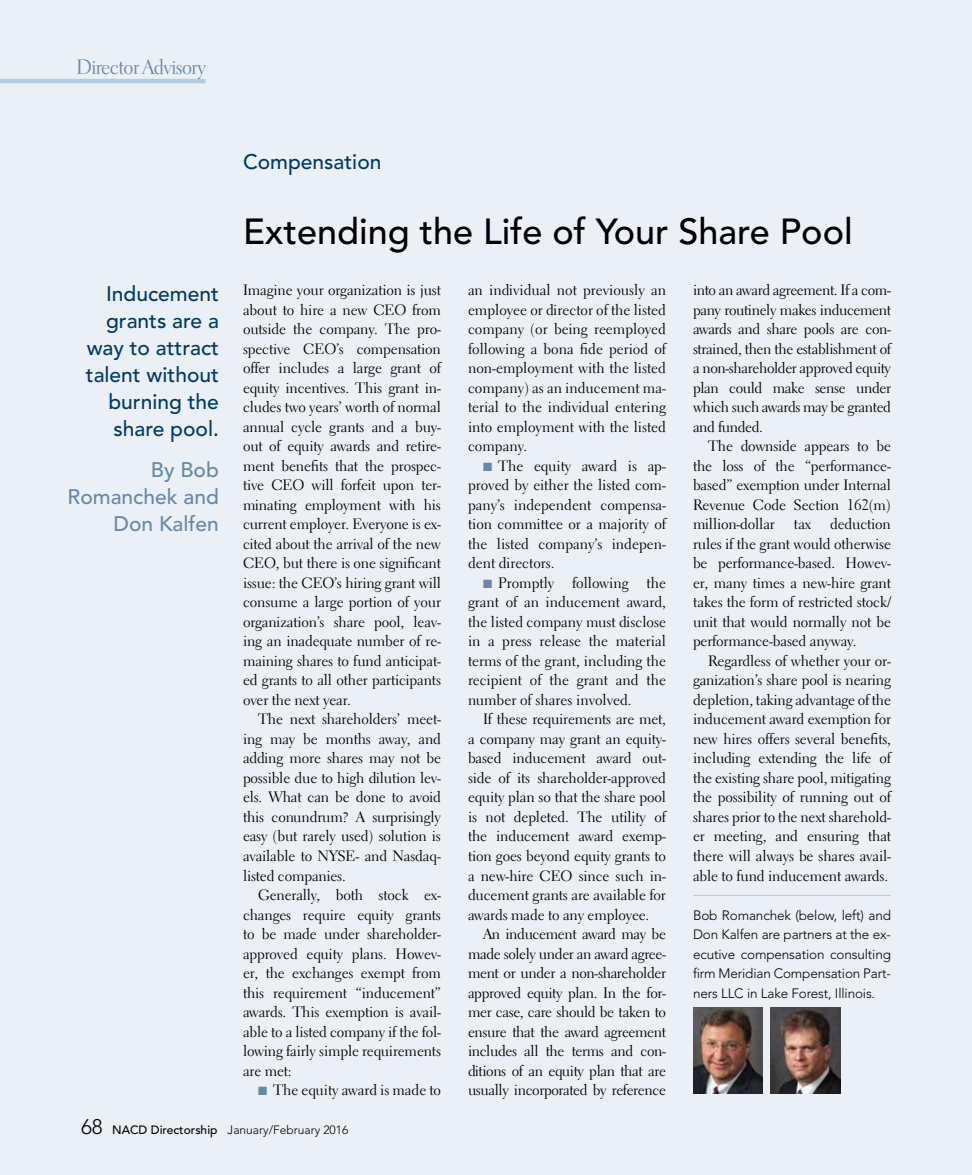
<style>
.page{position:relative;width:972px;height:1175px;background:#fff}
.page>*{position:absolute;margin:0;border:0;box-sizing:border-box;transform-origin:0 0}
.HED{font:500 36px "Avenir";color:#000}
.DEK{font:500 21px/27px "Avenir";color:#003a63;text-align:right}
.BYLINE{font:500 21px/27px "Avenir";color:#6988a5;text-align:right}
.t1{font:21px "Electra LH Display";letter-spacing:.005em;color:#6988a5}
.t2{font:300 21px "Avenir";color:#000}
.BODY_TEXT{font:15px/19.5px "Electra LH";letter-spacing:-.01em;color:#000;text-align:justify}
.BODY_TEXT_1ST_PARA{font:15px/19.5px "Electra LH";color:#000;text-align:justify}
.BIO{font:300 13.5px/19.5px "Avenir";letter-spacing:-.01em;color:#000;text-align:justify}
.t3{font:300 12px "Avenir";color:#000}
.t4{font:500 12px "Avenir";color:#000}
.s1{color:#6988a5}
</style>
<div class="page">
<div style="left:0;top:0;width:972px;height:1174px;background:#ebf0f6"></div>
<hr style="left:0;top:79px;width:205px;height:4px;background:#b5cbdf">
<hr style="left:693px;top:895px;width:198px;height:1px;background:#b5cbdf">
<img style="left:693px;top:1007px;width:69px;height:87px">
<img style="left:771px;top:1007px;width:69px;height:87px">
<h2 class="t1" style="left:77px;top:54px;width:130px">Director Advisory</h2>
<p class="DEK" style="left:86px;top:281px;width:135px">Inducement grants are a way to attract talent without burning the share pool.</p>
<p class="BYLINE" style="left:68px;top:456px;width:153px">By Bob<br>Romanchek and<br>Don Kalfen</p>
<p class="DEK" style="left:243px;top:149px;width:140px">Compensation</p>
<p class="HED" style="left:243px;top:210px;width:611px">Extending the Life of Your Share Pool</p>
<p class="BODY_TEXT_1ST_PARA" style="left:243px;top:280px;width:200px">Imagine your organization is just about to hire a new CEO from outside the company. The pro&shy;spective CEO’s compensation offer includes a large grant of equity incentives. This grant in&shy;cludes two years’ worth of normal annual cycle grants and a buy&shy;out of equity awards and retire&shy;ment benefits that the prospec&shy;tive CEO will forfeit upon ter&shy;minating employment with his current employer. Everyone is ex&shy;cited about the arrival of the new CEO, but there is one significant issue: the CEO’s hiring grant will consume a large portion of your organization’s share pool, leav&shy;ing an inadequate number of re&shy;maining shares to fund anticipat&shy;ed grants to all other participants over the next year.</p>
<p class="BODY_TEXT" style="left:243px;top:709px;width:200px;text-indent:15px">The next shareholders’ meet&shy;ing may be months away, and adding more shares may not be possible due to high dilution lev&shy;els. What can be done to avoid this conundrum? A surprisingly easy (but rarely used) solution is available to NYSE- and Nasdaq&shy;listed companies.</p>
<p class="BODY_TEXT" style="left:243px;top:885px;width:200px;text-indent:15px">Generally, both stock ex&shy;changes require equity grants to be made under shareholder&shy;approved equity plans. Howev&shy;er, the exchanges exempt from this requirement “inducement” awards. This exemption is avail&shy;able to a listed company if the fol&shy;lowing fairly simple requirements are met:</p>
<p class="BODY_TEXT_1ST_PARA" style="left:258px;top:1080px;width:185px"><span class="s1">■</span> The equity award is made to</p>
<p class="BODY_TEXT_1ST_PARA" style="left:468px;top:280px;width:200px">an individual not previously an employee or director of the listed company (or being reemployed following a bona fide period of non-employment with the listed company) as an inducement ma&shy;terial to the individual entering into employment with the listed company.</p>
<p class="BODY_TEXT_1ST_PARA" style="left:468px;top:456px;width:200px;text-indent:15px"><span class="s1">■</span> The equity award is ap&shy;proved by either the listed com&shy;pany’s independent compensa&shy;tion committee or a majority of the listed company’s indepen&shy;dent directors.</p>
<p class="BODY_TEXT_1ST_PARA" style="left:468px;top:573px;width:200px;text-indent:15px"><span class="s1">■</span> Promptly following the grant of an inducement award, the listed company must disclose in a press release the material terms of the grant, including the recipient of the grant and the number of shares involved.</p>
<p class="BODY_TEXT" style="left:468px;top:709px;width:200px;text-indent:15px">If these requirements are met, a company may grant an equity&shy;based inducement award out&shy;side of its shareholder-approved equity plan so that the share pool is not depleted. The utility of the inducement award exemp&shy;tion goes beyond equity grants to a new-hire CEO since such in&shy;ducement grants are available for awards made to any employee.</p>
<p class="BODY_TEXT" style="left:468px;top:924px;width:200px;text-indent:15px">An inducement award may be made solely under an award agree&shy;ment or under a non-shareholder approved equity plan. In the for&shy;mer case, care should be taken to ensure that the award agreement includes all the terms and con&shy;ditions of an equity plan that are usually incorporated by reference</p>
<p class="BODY_TEXT" style="left:693px;top:280px;width:200px">into an award agreement. If a com&shy;pany routinely makes inducement awards and share pools are con&shy;strained, then the establishment of a non-shareholder approved equity plan could make sense under which such awards may be granted and funded.</p>
<p class="BODY_TEXT" style="left:693px;top:436px;width:200px;text-indent:15px">The downside appears to be the loss of the “performance&shy;based” exemption under Internal Revenue Code Section 162(m) million-dollar</p>
<p class="BODY_TEXT" style="left:693px;top:514px;width:200px;text-indent:137px">deduction rules if the grant would otherwise be performance-based. Howev&shy;er, many times a new-hire grant takes the form of restricted stock/ unit that would normally not be performance-based anyway.</p>
<p class="BODY_TEXT" style="left:693px;top:651px;width:200px;text-indent:15px">Regardless of whether your or&shy;ganization’s share pool is nearing depletion, taking advantage of the inducement award exemption for new hires offers several benefits, including extending the life of the existing share pool, mitigating the possibility of running out of shares prior to the next sharehold&shy;er meeting, and ensuring that there will always be shares avail&shy;able to fund inducement awards.</p>
<p class="BIO" style="left:693px;top:905px;width:200px">Bob Romanchek (below, left) and Don Kalfen are partners at the ex&shy;ecutive compensation consulting firm Meridian Compensation Part&shy;ners LLC in Lake Forest, Illinois.</p>
<p class="BODY_TEXT" style="left:794px;top:514px;width:19px">tax</p>
<p class="t2" style="left:81px;top:1114px;width:23px">68</p>
<p class="t4" style="left:112px;top:1122px;width:107px">NACD Directorship</p>
<p class="t3" style="left:224px;top:1122px;width:89px">September 2010</p>
<p class="t3" style="left:228px;top:1122px;width:122px">January/February 2016</p>
</div>
